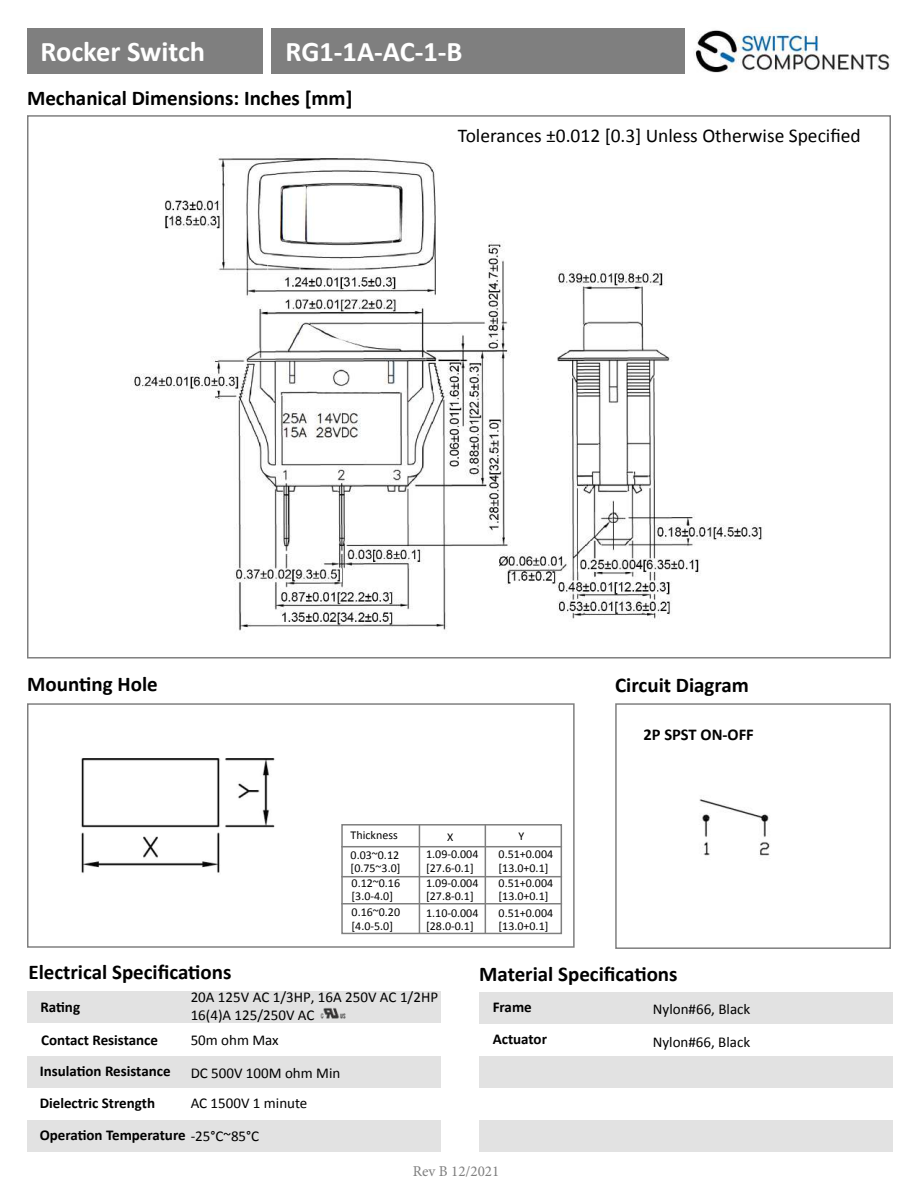
<style>
.page{position:relative;width:918px;height:1188px;background:#fff}
.page>*{position:absolute;margin:0;border:0;box-sizing:border-box;transform-origin:0 0}
.t1{font:700 28.5px "Calibri";color:#fff}
.t2{font:700 21px "Calibri";color:#000}
.t3{font:19.5px "Calibri";color:#000}
.t4{font:700 16.5px "Calibri";color:#000}
.t5{font:15px/18px "Calibri";color:#000}
.t6{font:700 15px/32.1px "Calibri";color:#000}
.t7{font:15px "Minion Pro";color:#7f7f7f}
.t8{font:12px/13.5px "Calibri";color:#000}
.s1{font-weight:400}
</style>
<div class="page">
<img style="left:695px;top:30px;width:196px;height:43px">
<div style="left:27px;top:29px;width:236px;height:45px;background:#7f7f7f"></div>
<div style="left:27px;top:703px;width:548px;height:245px;border:2px solid #7f7f7f"></div>
<div style="left:615px;top:703px;width:276px;height:246px;border:2px solid #7f7f7f"></div>
<div style="left:271px;top:28px;width:414px;height:46px;background:#7f7f7f"></div>
<div style="left:479px;top:992px;width:414px;height:31px;background:#e2e2e2"></div>
<div style="left:27px;top:1056px;width:414px;height:32px;background:#e2e2e2"></div>
<div style="left:479px;top:1056px;width:414px;height:32px;background:#e2e2e2"></div>
<div style="left:27px;top:1120px;width:414px;height:32px;background:#e2e2e2"></div>
<div style="left:479px;top:1120px;width:414px;height:32px;background:#e2e2e2"></div>
<div style="left:27px;top:991px;width:414px;height:31px;background:#e2e2e2"></div>
<hr style="left:341px;top:846px;width:221px;height:1px;background:#7f7f7f">
<hr style="left:341px;top:876px;width:221px;height:1px;background:#7f7f7f">
<hr style="left:341px;top:903px;width:221px;height:1px;background:#7f7f7f">
<hr style="left:419px;top:824px;width:1px;height:109px;background:#7f7f7f">
<hr style="left:485px;top:824px;width:1px;height:109px;background:#7f7f7f">
<div style="left:341px;top:824px;width:221px;height:110px;border:2px solid #7f7f7f"></div>
<img style="left:81px;top:758px;width:194px;height:115px">
<img style="left:699px;top:799px;width:71px;height:57px">
<img style="left:134px;top:158px;width:628px;height:473px">
<h1 class="t1" style="left:40px;top:41px;width:166px">Rocker Switch</h1>
<h1 class="t1" style="left:286px;top:41px;width:179px">RG1-1A-AC-1-B</h1>
<h2 class="t2" style="left:27px;top:91px;width:327px">Mechanical Dimensions: Inches [mm]</h2>
<h3 class="t3" style="left:458px;top:124px;width:404px">Tolerances ±0.012 [0.3] Unless Otherwise Speci昀椀ed</h3>
<h2 class="t2" style="left:27px;top:669px;width:132px">Moun琀椀ng Hole</h2>
<h2 class="t2" style="left:615px;top:671px;width:135px">Circuit Diagram</h2>
<h3 class="t4" style="left:644px;top:728px;width:112px">2P SPST ON-OFF</h3>
<h2 class="t2" style="left:28px;top:957px;width:205px">Electrical Speci昀椀ca琀椀ons</h2>
<p class="t8" style="left:351px;top:830px;width:49px">Thickness</p>
<p class="t8" style="left:447px;top:831px;width:8px">X</p>
<p class="t8" style="left:518px;top:830px;width:7px">Y</p>
<p class="t8" style="left:426px;top:848px;width:54px">1.09-0.004 [27.6-0.1]</p>
<p class="t8" style="left:499px;top:848px;width:56px">0.51+0.004 [13.0+0.1]</p>
<p class="t8" style="left:499px;top:877px;width:56px">0.51+0.004 [13.0+0.1]</p>
<p class="t8" style="left:499px;top:907px;width:56px">0.51+0.004 [13.0+0.1]</p>
<p class="t8" style="left:351px;top:849px;width:51px">0.03~0.12 [0.75~3.0]</p>
<p class="t8" style="left:352px;top:877px;width:50px">0.12~0.16 [3.0-4.0]</p>
<p class="t8" style="left:352px;top:906px;width:50px">0.16~0.20 [4.0-5.0]</p>
<p class="t8" style="left:426px;top:877px;width:54px">1.09-0.004 [27.8-0.1]</p>
<p class="t8" style="left:426px;top:907px;width:54px">1.10-0.004 [28.0-0.1]</p>
<h2 class="t2" style="left:479px;top:959px;width:200px">Material Speci昀椀ca琀椀ons</h2>
<p class="t6" style="left:40px;top:991px;width:41px">Ra琀椀ng</p>
<p class="t5" style="left:191px;top:988px;width:249px">20A 125V AC 1/3HP, 16A 250V AC 1/2HP<br>16(4)A 125/250V AC</p>
<p class="t6" style="left:493px;top:992px;width:41px">Frame</p>
<p class="t5" style="left:653px;top:1001px;width:99px">Nylon#66, Black</p>
<p class="t6" style="left:41px;top:1025px;width:118px">Contact Resistance</p>
<p class="t5" style="left:191px;top:1033px;width:90px">50m ohm Max</p>
<p class="t6" style="left:493px;top:1024px;width:56px">Actuator</p>
<p class="t5" style="left:653px;top:1034px;width:99px">Nylon#66, Black</p>
<p class="t6" style="left:40px;top:1055px;width:221px">Insula琀椀on Resistance<br>Dielectric Strength<br>Opera琀椀on Temperature <span class="s1">-25°C~85°C</span></p>
<p class="t5" style="left:191px;top:1065px;width:151px">DC 500V 100M ohm Min</p>
<p class="t5" style="left:191px;top:1096px;width:118px">AC 1500V 1 minute</p>
<p class="t7" style="left:413px;top:1162px;width:88px">Rev B 12/2021</p>
</div>
